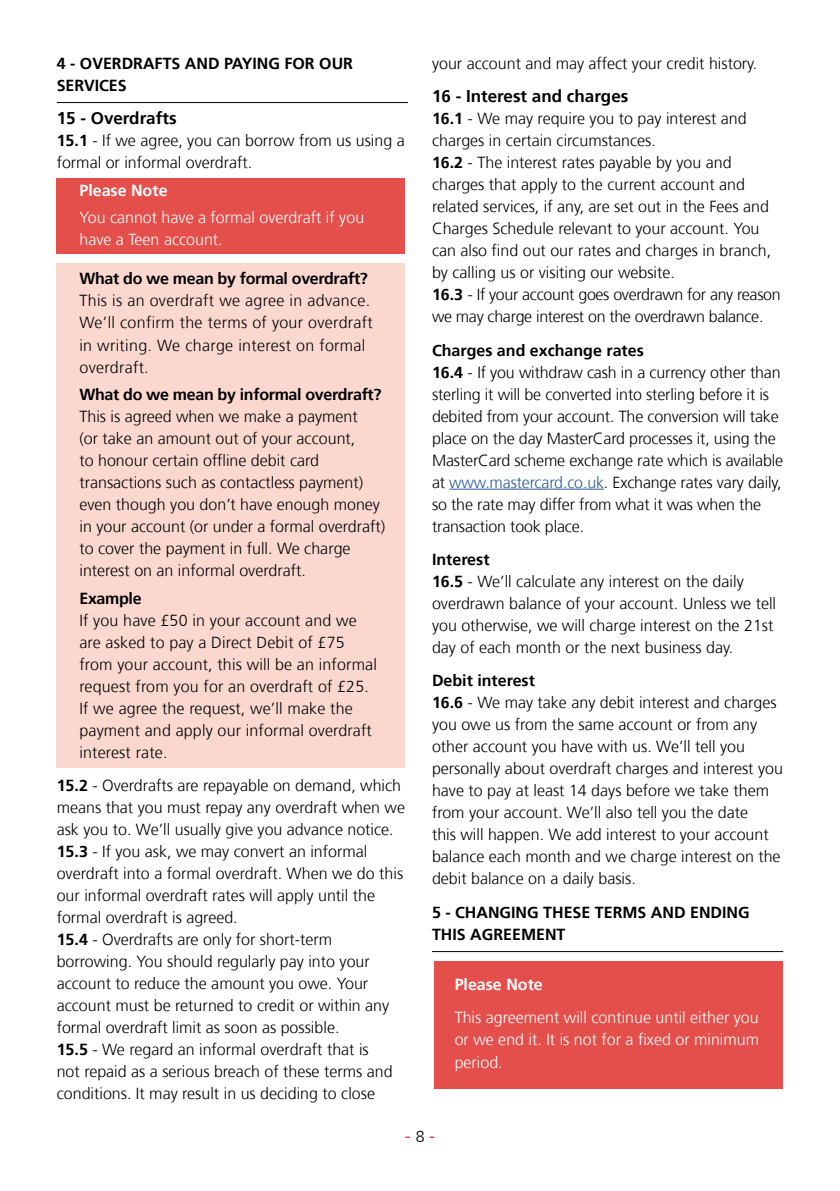
<style>
.page{position:relative;width:840px;height:1191px;background:#fff}
.page>*{position:absolute;margin:0;border:0;box-sizing:border-box;transform-origin:0 0}
.t1{font:300 18px "Frutiger";color:#dd052b}
.t2{font:700 17px "Frutiger 65";color:#000}
.t3{font:300 16px/22px "Frutiger";color:#000}
.t4{font:300 16px/22px "Frutiger";color:#fff}
.t5{font:700 16px/22px "Frutiger 65";color:#000}
.t6{font:300 16px/22px "Frutiger";letter-spacing:.02em;color:#000}
.t7{font:700 16px "Frutiger 65";letter-spacing:-.02em;color:#000}
.t8{font:700 16px "Frutiger 65";color:#fff}
.s1{font-family:"Frutiger 65";font-weight:700}
.s2{color:#275b9b}
.s3{font-size:16px;color:#000}
</style>
<div class="page">
<div style="left:434px;top:961px;width:348px;height:128px;background:#e44f4b"></div>
<div style="left:56px;top:264px;width:348px;height:504px;background:#fad8d0"></div>
<div style="left:56px;top:178px;width:348px;height:76px;background:#e44f4b"></div>
<hr style="left:57px;top:102px;width:351px;height:1px;background:#000">
<hr style="left:449px;top:489px;width:154px;height:1px;background:#275b9b">
<hr style="left:432px;top:951px;width:350px;height:1px;background:#000">
<p class="t5" style="left:57px;top:52px;width:297px">4 - OVERDRAFTS AND PAYING FOR OUR<br>SERVICES</p>
<p class="t2" style="left:57px;top:108px;width:121px">15 - Overdrafts</p>
<p class="t3" style="left:57px;top:130px;width:349px"><span class="s1">15.1</span> - If we agree, you can borrow from us using a formal or informal overdraft.</p>
<p class="t8" style="left:79px;top:181px;width:90px">Please Note</p>
<p class="t4" style="left:79px;top:207px;width:286px">You cannot have a formal overdraft if you have a Teen account.</p>
<p class="t7" style="left:79px;top:269px;width:290px">What do we mean by formal overdraft?</p>
<p class="t6" style="left:79px;top:290px;width:295px">This is an overdraft we agree in advance.<br>We’ll confirm the terms of your overdraft in writing. We charge interest on formal overdraft.</p>
<p class="t7" style="left:79px;top:385px;width:303px">What do we mean by informal overdraft?</p>
<p class="t3" style="left:79px;top:406px;width:307px">This is agreed when we make a payment<br>(or take an amount out of your account,<br>to honour certain offline debit card transactions such as contactless payment) even though you don’t have enough money in your account (or under a formal overdraft) to cover the payment in full. We charge interest on an informal overdraft.</p>
<p class="t7" style="left:79px;top:589px;width:64px">Example</p>
<p class="t3" style="left:79px;top:609px;width:299px">If you have £50 in your account and we are asked to pay a Direct Debit of £75 from your account, this will be an informal request from you for an overdraft of £25.<br>If we agree the request, we’ll make the payment and apply our informal overdraft interest rate.</p>
<p class="t3" style="left:57px;top:775px;width:349px"><span class="s1">15.2</span> - Overdrafts are repayable on demand, which means that you must repay any overdraft when we ask you to. We’ll usually give you advance notice.<br><span class="s1">15.3</span> - If you ask, we may convert an informal overdraft into a formal overdraft. When we do this our informal overdraft rates will apply until the formal overdraft is agreed.<br><span class="s1">15.4</span> - Overdrafts are only for short-term borrowing. You should regularly pay into your account to reduce the amount you owe. Your account must be returned to credit or within any formal overdraft limit as soon as possible.<br><span class="s1">15.5</span> - We regard an informal overdraft that is<br>not repaid as a serious breach of these terms and conditions. It may result in us deciding to close</p>
<p class="t3" style="left:432px;top:52px;width:327px">your account and may affect your credit history.</p>
<p class="t2" style="left:432px;top:86px;width:198px">16 - Interest and charges</p>
<p class="t3" style="left:432px;top:108px;width:350px"><span class="s1">16.1</span> - We may require you to pay interest and charges in certain circumstances.<br><span class="s1">16.2</span> - The interest rates payable by you and charges that apply to the current account and related services, if any, are set out in the Fees and Charges Schedule relevant to your account. You can also find out our rates and charges in branch, by calling us or visiting our website.<br><span class="s1">16.3</span> - If your account goes overdrawn for any reason we may charge interest on the overdrawn balance.</p>
<p class="t5" style="left:432px;top:339px;width:213px">Charges and exchange rates</p>
<p class="t3" style="left:432px;top:361px;width:352px"><span class="s1">16.4</span> - If you withdraw cash in a currency other than sterling it will be converted into sterling before it is debited from your account. The conversion will take place on the day MasterCard processes it, using the MasterCard scheme exchange rate which is available at <span class="s2">www.mastercard.co.uk</span>. Exchange rates vary daily, so the rate may differ from what it was when the transaction took place.</p>
<p class="t5" style="left:432px;top:548px;width:59px">Interest</p>
<p class="t3" style="left:432px;top:570px;width:345px"><span class="s1">16.5</span> - We’ll calculate any interest on the daily overdrawn balance of your account. Unless we tell you otherwise, we will charge interest on the 21st day of each month or the next business day.</p>
<p class="t5" style="left:432px;top:670px;width:104px">Debit interest</p>
<p class="t3" style="left:432px;top:692px;width:352px"><span class="s1">16.6</span> - We may take any debit interest and charges you owe us from the same account or from any other account you have with us. We’ll tell you personally about overdraft charges and interest you have to pay at least 14 days before we take them from your account. We’ll also tell you the date<br>this will happen. We add interest to your account balance each month and we charge interest on the debit balance on a daily basis.</p>
<p class="t5" style="left:432px;top:901px;width:319px">5 - CHANGING THESE TERMS AND ENDING<br>THIS AGREEMENT</p>
<p class="t8" style="left:454px;top:975px;width:90px">Please Note</p>
<p class="t4" style="left:454px;top:1007px;width:306px;text-align:justify">This agreement will continue until either you or we end it. It is not for a fixed or minimum period.</p>
<p class="t1" style="left:404px;top:1125px;width:32px">- <span class="s3">8</span> -</p>
</div>
